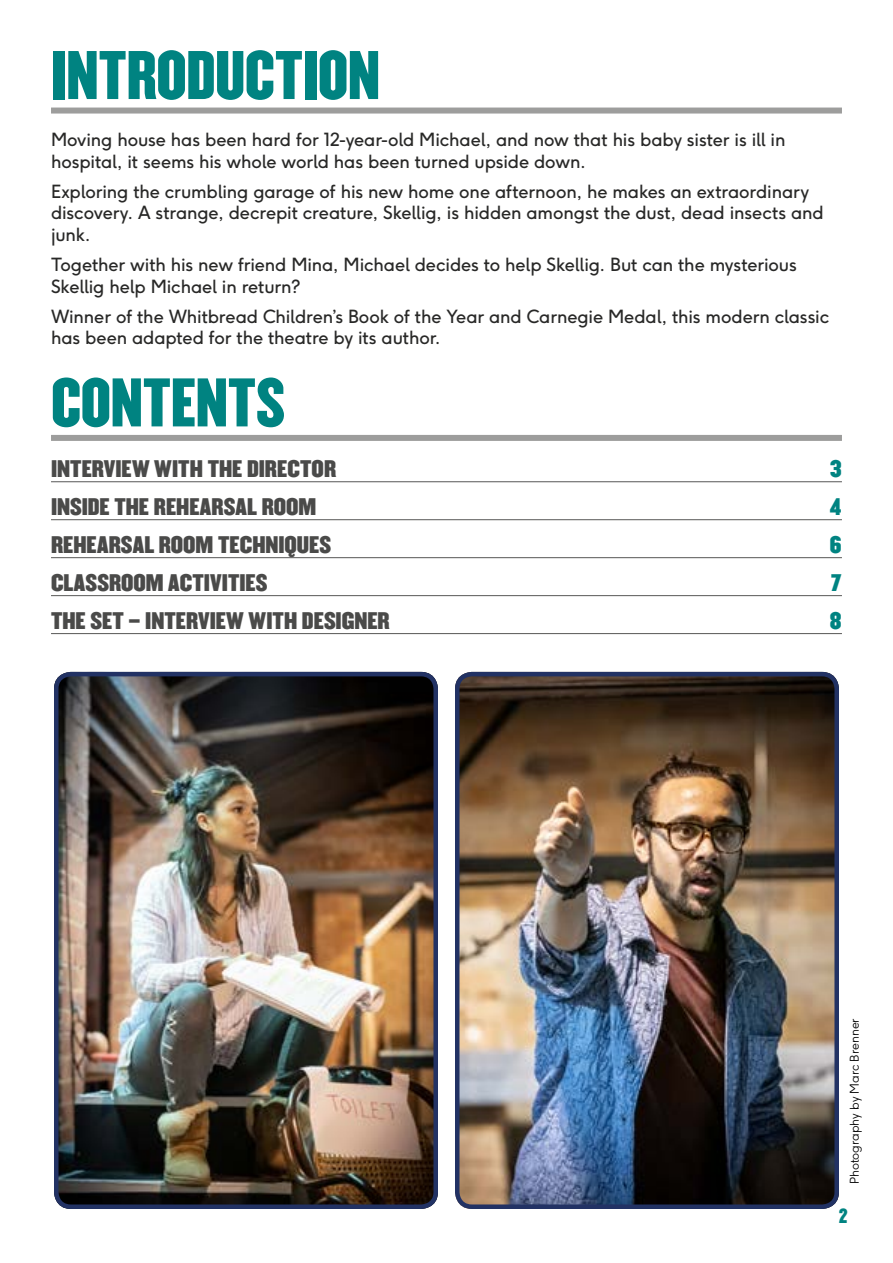
<style>
.page{position:relative;width:893px;height:1263px;background:#fff}
.page>*{position:absolute;margin:0;border:0;box-sizing:border-box;transform-origin:0 0}
.t1{font:60px "Champion Welterweight";letter-spacing:-.005em;color:#008381}
.t2{font:21px "Champion Middleweight";color:#4a4a49}
.t3{font:21px "Champion Middleweight";color:#008381;scale:.96 1}
.t4{font:18px/21.6px "F37 Ginger";letter-spacing:-.005em;color:#282827}
.t5{font:18px "Champion Welterweight";color:#008381}
.t6{font:300 12px "F37 Ginger";color:#000}
</style>
<div class="page">
<div style="left:51px;top:108px;width:791px;height:6px;background:#9d9d9c"></div>
<div style="left:51px;top:435px;width:791px;height:6px;background:#9d9d9c"></div>
<hr style="left:51px;top:481px;width:791px;height:1px;background:#575756">
<hr style="left:51px;top:519px;width:791px;height:1px;background:#575756">
<hr style="left:51px;top:557px;width:791px;height:1px;background:#575756">
<hr style="left:51px;top:595px;width:791px;height:1px;background:#575756">
<hr style="left:51px;top:633px;width:791px;height:1px;background:#575756">
<img style="left:59px;top:672px;width:374px;height:532px">
<div style="left:54px;top:672px;width:384px;height:537px;border:4px solid #223264;border-radius:15px"></div>
<img style="left:460px;top:672px;width:374px;height:532px">
<div style="left:455px;top:672px;width:384px;height:537px;border:4px solid #223264;border-radius:15px"></div>
<h1 class="t1" style="left:51px;top:26px;width:331px">INTRODUCTION</h1>
<p class="t4" style="left:51px;top:130px;width:736px">Moving house has been hard for 12-year-old Michael, and now that his baby sister is ill in hospital, it seems his whole world has been turned upside down.</p>
<p class="t4" style="left:51px;top:182px;width:774px">Exploring the crumbling garage of his new home one afternoon, he makes an extraordinary discovery. A strange, decrepit creature, Skellig, is hidden amongst the dust, dead insects and junk.</p>
<p class="t4" style="left:51px;top:255px;width:747px">Together with his new friend Mina, Michael decides to help Skellig. But can the mysterious<br>Skellig help Michael in return?</p>
<p class="t4" style="left:51px;top:307px;width:780px">Winner of the Whitbread Children’s Book of the Year and Carnegie Medal, this modern classic has been adapted for the theatre by its author.</p>
<h1 class="t1" style="left:51px;top:353px;width:236px">CONTENTS</h1>
<p class="t2" style="left:51px;top:451px;width:286px">INTERVIEW WITH THE DIRECTOR</p>
<p class="t3" style="left:830px;top:451px;width:14px">3</p>
<p class="t2" style="left:51px;top:489px;width:267px">INSIDE THE REHEARSAL ROOM</p>
<p class="t3" style="left:830px;top:489px;width:14px">4</p>
<p class="t2" style="left:51px;top:527px;width:281px">REHEARSAL ROOM TECHNIQUES</p>
<p class="t3" style="left:830px;top:527px;width:14px">6</p>
<p class="t2" style="left:51px;top:565px;width:218px">CLASSROOM ACTIVITIES</p>
<p class="t3" style="left:831px;top:565px;width:13px">7</p>
<p class="t2" style="left:51px;top:603px;width:340px">THE SET – INTERVIEW WITH DESIGNER</p>
<p class="t3" style="left:830px;top:603px;width:14px">8</p>
<p class="t6" style="left:849px;top:1184px;width:167px;rotate:-90deg">Photography by Marc Brenner</p>
<p class="t5" style="left:839px;top:1201px;width:10px">2</p>
</div>
